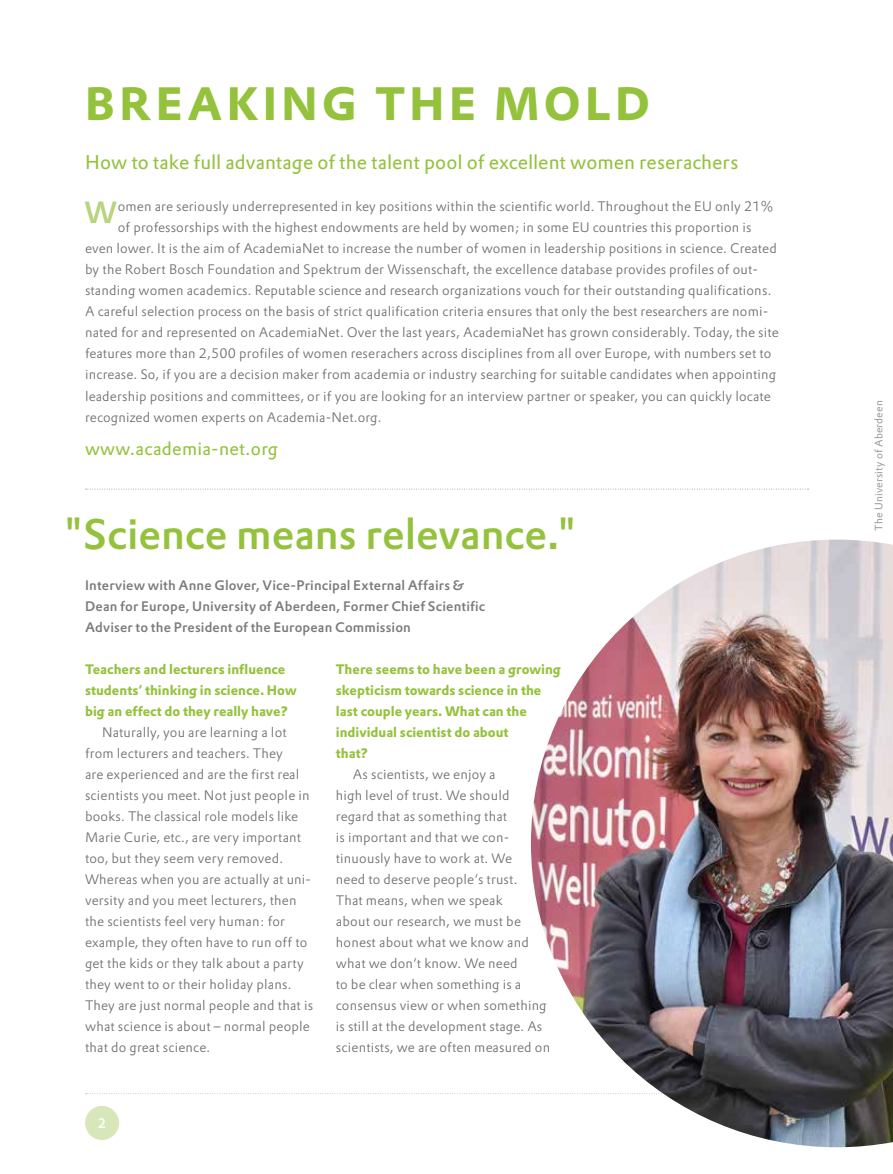
<style>
.page{position:relative;width:893px;height:1174px;background:#fff}
.page>*{position:absolute;margin:0;border:0;box-sizing:border-box;transform-origin:0 0}
.t1{font:45.9px "DTL Prokyon T Bold";letter-spacing:.1em;color:#94c23c}
.t2{font:42px "DTL Prokyon T Medium";letter-spacing:-.005em;color:#94c23c}
.t3{font:30px "DTL Prokyon T Medium";color:#b8d47c}
.t4{font:19.5px "DTL Prokyon T";color:#94c23c}
.t5{font:18px "DTL Prokyon T";letter-spacing:.015em;color:#94c23c}
.t6{font:13.5px/21px "DTL Prokyon T Light";letter-spacing:.015em;color:#6f6f6e}
.t7{font:13.5px/21px "DTL Prokyon T Bold";color:#94c23c}
.t8{font:13.5px/21px "DTL Prokyon ST Medium";letter-spacing:.01em;color:#7b7b7a}
.t9{font:13.5px "DTL Prokyon T Medium";color:#fff}
.t10{font:10.5px "DTL Prokyon T";letter-spacing:.015em;color:#9c9d9d}
</style>
<div class="page">
<svg style="left:85px;top:1106px;width:34px;height:34px"></svg>
<svg style="left:85px;top:1093px;width:445px;height:1px"></svg>
<img style="left:531px;top:539px;width:362px;height:608px">
<svg style="left:86px;top:489px;width:722px;height:1px"></svg>
<h1 class="t1" style="left:85px;top:73px;width:566px">BREAKING THE MOLD</h1>
<h3 class="t4" style="left:85px;top:150px;width:655px">How to take full advantage of the talent pool of excellent women reserachers</h3>
<h3 class="t3" style="left:85px;top:193px;width:34px">W</h3>
<p class="t6" style="left:118px;top:196px;width:657px">omen are seriously underrepresented in key positions within the scientific world. Throughout the EU only 21%</p>
<p class="t6" style="left:118px;top:217px;width:635px">of professorships with the highest endowments are held by women; in some EU countries this proportion is</p>
<p class="t6" style="left:85px;top:238px;width:693px">even lower. It is the aim of AcademiaNet to increase the number of women in leadership positions in science. Created</p>
<p class="t6" style="left:85px;top:259px;width:674px">by the Robert Bosch Foundation and Spektrum der Wissenschaft, the excellence database provides profiles of out-</p>
<p class="t6" style="left:85px;top:280px;width:688px">standing women academics. Reputable science and research organizations vouch for their outstanding qualifications.</p>
<p class="t6" style="left:85px;top:301px;width:685px">A careful selection process on the basis of strict qualification criteria ensures that only the best researchers are nomi-</p>
<p class="t6" style="left:85px;top:322px;width:695px">nated for and represented on AcademiaNet. Over the last years, AcademiaNet has grown considerably. Today, the site</p>
<p class="t6" style="left:85px;top:343px;width:688px">features more than 2,500 profiles of women reserachers across disciplines from all over Europe, with numbers set to</p>
<p class="t6" style="left:85px;top:364px;width:693px">increase. So, if you are a decision maker from academia or industry searching for suitable candidates when appointing</p>
<p class="t6" style="left:85px;top:385px;width:687px">leadership positions and committees, or if you are looking for an interview partner or speaker, you can quickly locate</p>
<p class="t6" style="left:85px;top:406px;width:298px">recognized women experts on Academia-Net.org.</p>
<h3 class="t5" style="left:85px;top:437px;width:194px">www.academia-net.org</h3>
<h2 class="t2" style="left:64px;top:506px;width:514px">"Science means relevance."</h2>
<p class="t8" style="left:85px;top:574px;width:402px">Interview with Anne Glover, Vice-Principal External Affairs &amp;<br>Dean for Europe, University of Aberdeen, Former Chief Scientific<br>Adviser to the President of the European Commission</p>
<p class="t7" style="left:85px;top:658px;width:213px">Teachers and lecturers influence students‘ thinking in science. How big an effect do they really have?</p>
<p class="t6" style="left:85px;top:721px;width:230px;text-indent:17px">Naturally, you are learning a lot from lecturers and teachers. They<br>are experienced and are the first real scientists you meet. Not just people in books. The classical role models like Marie Curie, etc., are very important too, but they seem very removed.<br>Whereas when you are actually at uni&shy;versity and you meet lecturers, then the scientists feel very human: for example, they often have to run off to get the kids or they talk about a party they went to or their holiday plans.<br>They are just normal people and that is what science is about – normal people that do great science.</p>
<p class="t7" style="left:336px;top:658px;width:227px">There seems to have been a growing skepticism towards science in the last couple years. What can the individual scientist do about<br>that?</p>
<p class="t6" style="left:336px;top:763px;width:216px;text-indent:17px">As scientists, we enjoy a<br>high level of trust. We should regard that as something that<br>is important and that we con&shy;tinuously have to work at. We<br>need to deserve people‘s trust.<br>That means, when we speak<br>about our research, we must be honest about what we know and what we don‘t know. We need<br>to be clear when something is a consensus view or when something is still at the development stage. As scientists, we are often measured on</p>
<p class="t9" style="left:98px;top:1114px;width:10px">2</p>
<p class="t10" style="left:872px;top:531px;width:132px;rotate:-90deg">The University of Aberdeen</p>
</div>
